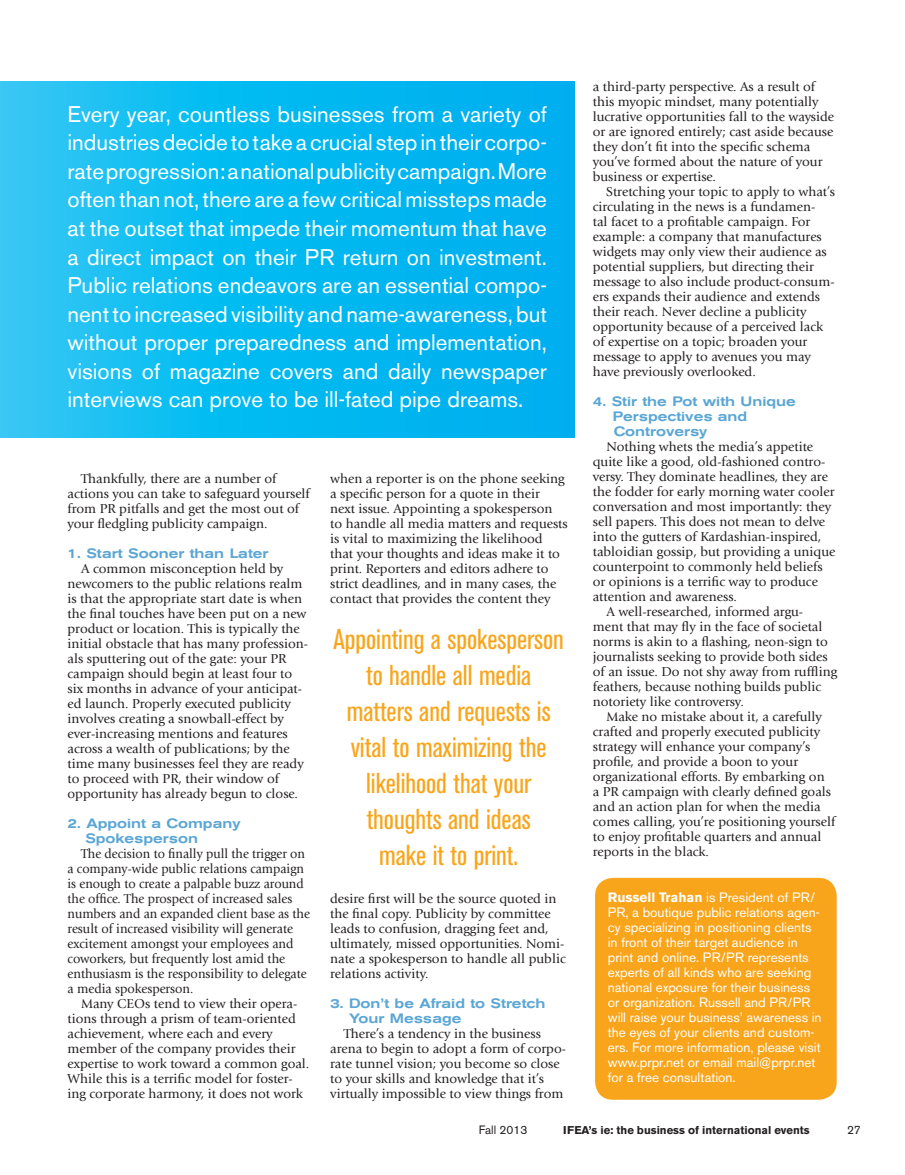
<style>
.page{position:relative;width:905px;height:1175px;background:#fff}
.page>*{position:absolute;margin:0;border:0;box-sizing:border-box;transform-origin:0 0}
.t1{font:condensed 28.5px/36px "Akzidenz Grotesk BE";color:#f9a51b;text-align:center}
.t2{font:22.5px/28.5px "Akzidenz Grotesk BE";color:#fff;text-align:justify}
.Body_Text{font:13.5px/15px "Giovanni";color:#231f20}
.t3{font:13.5px/15px "Akzidenz Grotesk BE";color:#fff}
.Body_Text_94{font:13.5px/15px "Giovanni";color:#231f20;scale:.94 1}
.Head_6{font:500 expanded 13.5px "Akzidenz Grotesk BE";color:#5ba6d4;scale:.96 1}
.t4{font:12px "Akzidenz Grotesk BE";color:#231f20}
.t5{font:700 11.25px "Akzidenz Grotesk BE";color:#231f20}
.s1{font-weight:700}
</style>
<div class="page">
<div style="left:595px;top:878px;width:241px;height:221px;background:#f9a51b;border-radius:18px"></div>
<svg style="left:0;top:81px;width:574px;height:356px;background:#0bb9f0"></svg>
<p class="Body_Text" style="left:592px;top:79px;width:243px">a third-party perspective. As a result of this myopic mindset, many potentially lucrative opportunities fall to the wayside or are ignored entirely; cast aside because they don’t fit into the specific schema you’ve formed about the nature of your business or expertise.</p>
<p class="Body_Text" style="left:592px;top:184px;width:244px;text-indent:14px">Stretching your topic to apply to what’s circulating in the news is a fundamen-<br>tal facet to a profitable campaign. For example: a company that manufactures widgets may only view their audience as potential suppliers, but directing their message to also include product-consum&shy;ers expands their audience and extends their reach. Never decline a publicity opportunity because of a perceived lack of expertise on a topic; broaden your message to apply to avenues you may have previously overlooked.</p>
<p class="Head_6" style="left:592px;top:394px;width:213px">4. Stir the Pot with Unique</p>
<p class="Head_6" style="left:613px;top:409px;width:142px">Perspectives and</p>
<p class="Head_6" style="left:613px;top:424px;width:99px">Controversy</p>
<p class="Body_Text" style="left:592px;top:439px;width:244px;text-indent:14px">Nothing whets the media’s appetite quite like a good, old-fashioned contro&shy;versy. They dominate headlines, they are the fodder for early morning water cooler conversation and most importantly: they sell papers. This does not mean to delve into the gutters of Kardashian-inspired, tabloidian gossip, but providing a unique counterpoint to commonly held beliefs or opinions is a terrific way to produce attention and awareness.</p>
<p class="Body_Text" style="left:592px;top:604px;width:246px;text-indent:14px">A well-researched, informed argu-<br>ment that may fly in the face of societal norms is akin to a flashing, neon-sign to journalists seeking to provide both sides of an issue. Do not shy away from ruffling feathers, because nothing builds public notoriety like controversy.</p>
<p class="Body_Text" style="left:592px;top:709px;width:244px;text-indent:14px">Make no mistake about it, a carefully crafted and properly executed publicity strategy will enhance your company’s profile, and provide a boon to your organizational efforts. By embarking on<br>a PR campaign with clearly defined goals and an action plan for when the media comes calling, you’re positioning yourself to enjoy profitable quarters and annual reports in the black.</p>
<p class="t2" style="left:68px;top:100px;width:481px">Every year, countless businesses from a variety of industries decide to take a crucial step in their corpo&shy;rate progression: a national publicity campaign. More often than not, there are a few critical missteps made at the outset that impede their momentum that have a direct impact on their PR return on investment.<br>Public relations endeavors are an essential compo&shy;nent to increased visibility and name-awareness, but without proper preparedness and implementation, visions of magazine covers and daily newspaper interviews can prove to be ill-fated pipe dreams.</p>
<p class="Body_Text" style="left:68px;top:471px;width:244px;text-indent:14px">Thankfully, there are a number of actions you can take to safeguard yourself from PR pitfalls and get the most out of your fledgling publicity campaign.</p>
<p class="Head_6" style="left:68px;top:545px;width:211px">1. Start Sooner than Later</p>
<p class="Body_Text" style="left:68px;top:561px;width:242px;text-indent:14px">A common misconception held by newcomers to the public relations realm is that the appropriate start date is when the final touches have been put on a new product or location. This is typically the initial obstacle that has many profession&shy;als sputtering out of the gate: your PR campaign should begin at least four to six months in advance of your anticipat&shy;ed launch. Properly executed publicity involves creating a snowball-effect by ever-increasing mentions and features across a wealth of publications; by the time many businesses feel they are ready to proceed with PR, their window of opportunity has already begun to close.</p>
<p class="Head_6" style="left:68px;top:815px;width:182px">2. Appoint a Company</p>
<p class="Head_6" style="left:85px;top:830px;width:119px">Spokesperson</p>
<p class="Body_Text_94" style="left:67px;top:846px;width:259px;text-indent:14px">The decision to finally pull the trigger on a company-wide public relations campaign is enough to create a palpable buzz around the office. The prospect of increased sales numbers and an expanded client base as the result of increased visibility will generate excitement amongst your employees and coworkers, but frequently lost amid the enthusiasm is the responsibility to delegate a media spokesperson.</p>
<p class="Body_Text" style="left:68px;top:996px;width:243px;text-indent:14px">Many CEOs tend to view their opera&shy;tions through a prism of team-oriented achievement, where each and every member of the company provides their expertise to work toward a common goal.<br>While this is a terrific model for foster&shy;ing corporate harmony, it does not work</p>
<p class="Body_Text" style="left:330px;top:471px;width:239px">when a reporter is on the phone seeking a specific person for a quote in their next issue. Appointing a spokesperson to handle all media matters and requests is vital to maximizing the likelihood that your thoughts and ideas make it to print. Reporters and editors adhere to strict deadlines, and in many cases, the contact that provides the content they</p>
<p class="t1" style="left:333px;top:621px;width:232px">Appointing a spokesperson to handle all media</p>
<p class="t1" style="left:347px;top:693px;width:205px">matters and requests is</p>
<p class="t1" style="left:351px;top:729px;width:197px">vital to maximizing the likelihood that your thoughts and ideas</p>
<p class="t1" style="left:379px;top:837px;width:140px">make it to print.</p>
<p class="Body_Text" style="left:330px;top:891px;width:237px">desire first will be the source quoted in the final copy. Publicity by committee leads to confusion, dragging feet and, ultimately, missed opportunities. Nomi&shy;nate a spokesperson to handle all public relations activity.</p>
<p class="Head_6" style="left:330px;top:995px;width:226px">3. Don’t be Afraid to Stretch</p>
<p class="Head_6" style="left:349px;top:1010px;width:118px">Your Message</p>
<p class="Body_Text" style="left:330px;top:1026px;width:237px;text-indent:14px">There’s a tendency in the business arena to begin to adopt a form of corpo&shy;rate tunnel vision; you become so close to your skills and knowledge that it’s virtually impossible to view things from</p>
<p class="t4" style="left:479px;top:1123px;width:50px">Fall 2013</p>
<p class="t5" style="left:563px;top:1124px;width:248px">IFEA’s ie: the business of international events</p>
<p class="t4" style="left:847px;top:1123px;width:15px">27</p>
<p class="t3" style="left:608px;top:890px;width:215px"><span class="s1">Russell Trahan</span> is President of PR/ PR, a boutique public relations agen&shy;cy specializing in positioning clients in front of their target audience in print and online. PR/PR represents experts of all kinds who are seeking national exposure for their business or organization. Russell and PR/PR will raise your business’ awareness in the eyes of your clients and custom&shy;ers. For more information, please visit www.prpr.net or email mail@prpr.net for a free consultation.</p>
</div>
